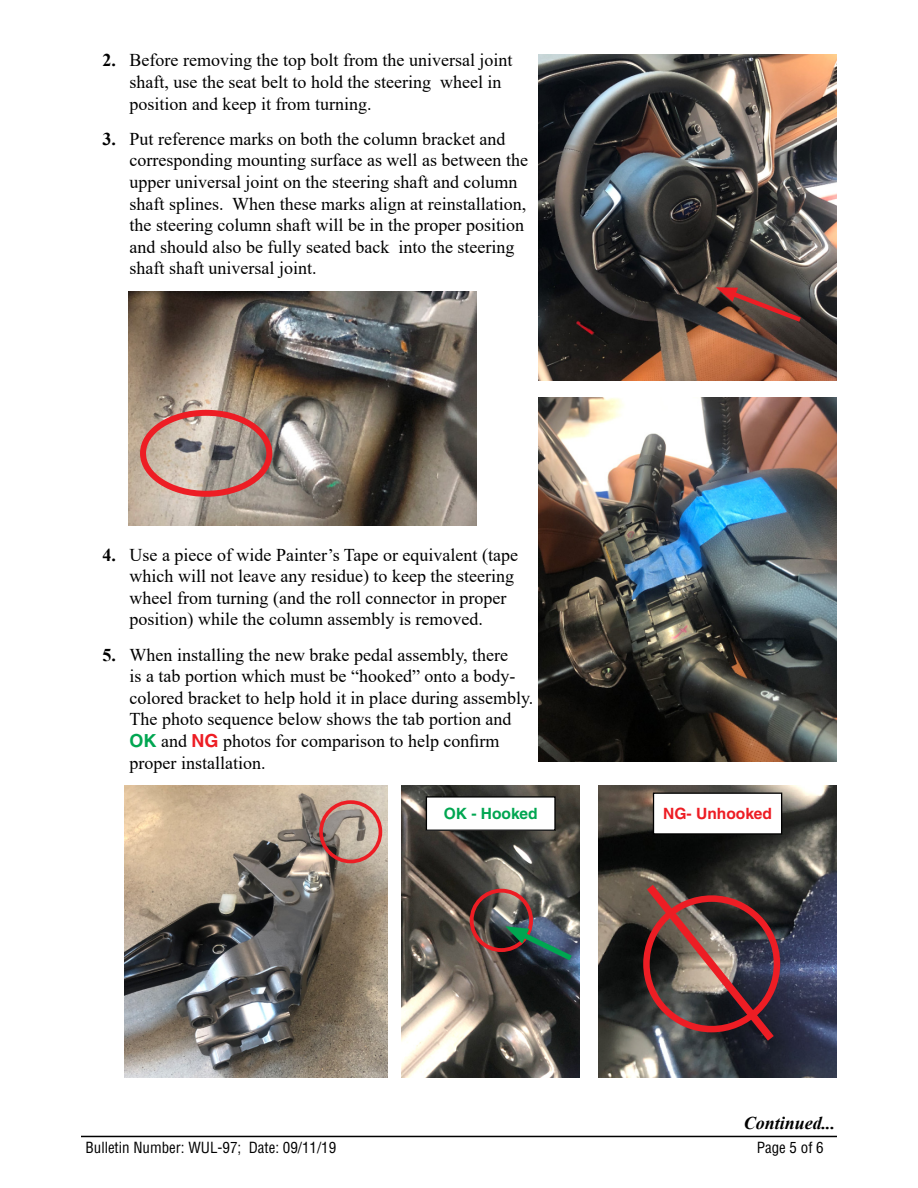
<style>
.page{position:relative;width:918px;height:1188px;background:#fff}
.page>*{position:absolute;margin:0;border:0;box-sizing:border-box;transform-origin:0 0}
.t1{font:18px/21.6px "Times New Roman";color:#000}
.t2{font:italic 700 18px "Times New Roman";color:#000}
.t3{font:700 15.6px "Helvetica LT Std";color:#ed1d24}
.t4{font:700 15.6px "Helvetica LT Std";color:#00a651}
.t5{font:condensed 15px "Helvetica LT Std";color:#000}
.s1{font-weight:700}
.s2{font-family:"Helvetica LT Std";font-weight:700;color:#00a651}
.s3{font-family:"Helvetica LT Std";font-weight:700;color:#ed1d24}
</style>
<div class="page">
<hr style="left:81px;top:1136px;width:756px;height:1px;background:#000">
<img style="left:128px;top:291px;width:348px;height:235px">
<div style="left:140px;top:410px;width:132px;height:87px;border:6px solid #ed1d24;border-radius:50%"></div>
<img style="left:125px;top:786px;width:262px;height:291px">
<div style="left:319px;top:800px;width:63px;height:63px;border:4px solid #ed1d24;border-radius:50%"></div>
<img style="left:598px;top:786px;width:239px;height:291px">
<div style="left:654px;top:793px;width:128px;height:41px;background:#fff"></div>
<div style="left:653px;top:793px;width:129px;height:42px;border:1px solid #000"></div>
<img style="left:402px;top:786px;width:177px;height:291px">
<div style="left:426px;top:797px;width:129px;height:33px;background:#fff"></div>
<div style="left:426px;top:796px;width:130px;height:35px;border:1px solid #000"></div>
<div style="left:470px;top:889px;width:63px;height:63px;border:4px solid #ed1d24;border-radius:50%"></div>
<svg style="left:505px;top:925px;width:73px;height:40px;background:#3c575a"></svg>
<svg style="left:639px;top:877px;width:142px;height:172px;background:#634041"></svg>
<img style="left:539px;top:397px;width:298px;height:364px">
<img style="left:539px;top:54px;width:298px;height:327px">
<svg style="left:716px;top:286px;width:90px;height:39px;background:#653e37"></svg>
<p class="t1" style="left:130px;top:49px;width:384px;text-indent:-27px"><span class="s1">2.</span> Before removing the top bolt from the universal joint shaft, use the seat belt to hold the steering wheel in position and keep it from turning.</p>
<p class="t1" style="left:130px;top:127px;width:400px;text-indent:-27px"><span class="s1">3.</span> Put reference marks on both the column bracket and corresponding mounting surface as well as between the upper universal joint on the steering shaft and column shaft splines. When these marks align at reinstallation, the steering column shaft will be in the proper position and should also be fully seated back into the steering shaft shaft universal joint.</p>
<p class="t1" style="left:130px;top:543px;width:390px;text-indent:-27px"><span class="s1">4.</span> Use a piece of wide Painter’s Tape or equivalent (tape which will not leave any residue) to keep the steering wheel from turning (and the roll connector in proper position) while the column assembly is removed.</p>
<p class="t1" style="left:130px;top:643px;width:405px;text-indent:-27px"><span class="s1">5.</span> When installing the new brake pedal assembly, there<br>is a tab portion which must be “hooked” onto a body&shy;colored bracket to help hold it in place during assembly.<br>The photo sequence below shows the tab portion and <span class="s2">OK</span> and <span class="s3">NG</span> photos for comparison to help confirm proper installation.</p>
<p class="t4" style="left:444px;top:804px;width:95px">OK - Hooked</p>
<p class="t3" style="left:663px;top:804px;width:110px">NG- Unhooked</p>
<p class="t2" style="left:744px;top:1111px;width:93px">Continued...</p>
<p class="t5" style="left:86px;top:1138px;width:252px">Bulletin Number: WUL-97; Date: 09/11/19</p>
<p class="t5" style="left:757px;top:1138px;width:69px">Page 5 of 6</p>
</div>
